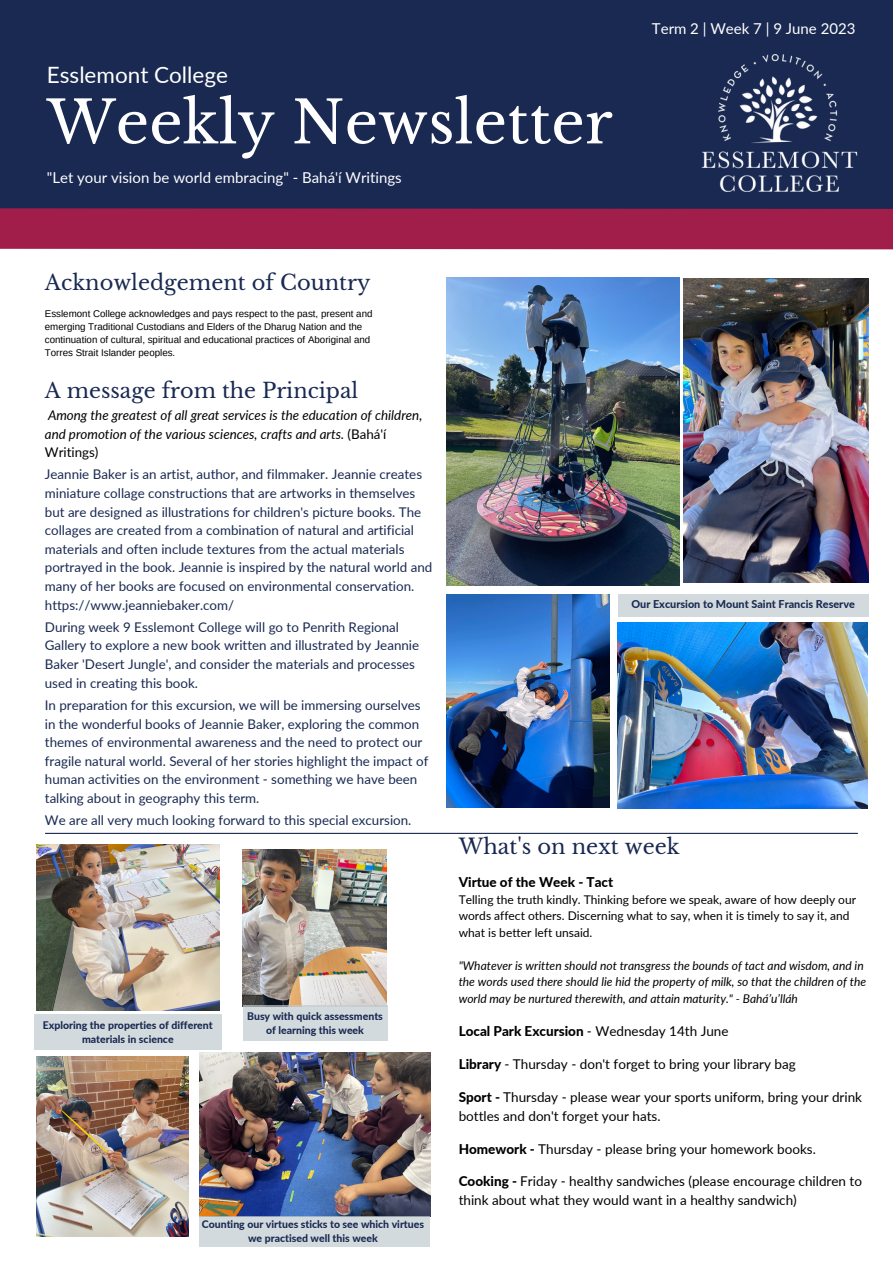
<style>
.page{position:relative;width:893px;height:1264px;background:#fff}
.page>*{position:absolute;margin:0;border:0;box-sizing:border-box;transform-origin:0 0}
.t1{font:58.5px "Libre Baskerville";color:#fff}
.t2{font:22.5px "Lato";color:#fff}
.t3{font:21px "Libre Baskerville";color:#192951}
.t4{font:20.7px "Libre Baskerville";color:#192951}
.t5{font:15px "Lato";color:#fff}
.t6{font:13.5px/18.8px "Lato";color:#000}
.t7{font:800 13.5px "Lato";color:#000}
.t8{font:13.35px/18.6px "Lato";color:#192951}
.t9{font:italic 13.35px/18.6px "Lato";color:#000}
.t10{font:italic 12px/16.5px "Lato";color:#000}
.t11{font:12px/16.5px "Lato";color:#000}
.t12{font:800 10.8px "Lato";color:#192951}
.t13{font:800 10.5px/14px "Lato";color:#192951;text-align:center}
.t14{font:9.75px/13px "Arimo";color:#000}
.s1{font-style:normal}
.s2{font-weight:400}
.s3{font-weight:800}
</style>
<div class="page">
<div style="left:0;top:0;width:892px;height:219px;background:#192951"></div>
<hr style="left:45px;top:832px;width:812px;height:2px;background:#192951">
<img style="left:701px;top:54px;width:157px;height:134px">
<svg style="left:0;top:188px;width:892px;height:62px"></svg>
<img style="left:243px;top:849px;width:144px;height:156px">
<div style="left:243px;top:1005px;width:144px;height:36px;background:#d3dadd"></div>
<div style="left:34px;top:1014px;width:187px;height:36px;background:#d3dadd"></div>
<img style="left:683px;top:278px;width:185px;height:304px">
<img style="left:446px;top:594px;width:163px;height:213px">
<div style="left:618px;top:594px;width:250px;height:22px;background:#d3dadd"></div>
<img style="left:36px;top:844px;width:183px;height:166px">
<img style="left:200px;top:1052px;width:230px;height:164px">
<div style="left:200px;top:1216px;width:230px;height:30px;background:#d3dadd"></div>
<img style="left:446px;top:277px;width:233px;height:308px">
<img style="left:618px;top:622px;width:249px;height:186px">
<img style="left:37px;top:1056px;width:152px;height:180px">
<p class="t2" style="left:47px;top:61px;width:183px">Esslemont College</p>
<p class="t1" style="left:47px;top:87px;width:567px">Weekly Newsletter</p>
<p class="t5" style="left:47px;top:168px;width:356px">"Let your vision be world embracing" - Bahá'í Writings</p>
<p class="t5" style="left:652px;top:19px;width:205px">Term 2 | Week 7 | 9 June 2023</p>
<p class="t3" style="left:45px;top:269px;width:327px">Acknowledgement of Country</p>
<p class="t14" style="left:45px;top:307px;width:329px">Esslemont College acknowledges and pays respect to the past, present and emerging Traditional Custodians and Elders of the Dharug Nation and the continuation of cultural, spiritual and educational practices of Aboriginal and Torres Strait Islander peoples.</p>
<p class="t4" style="left:45px;top:378px;width:315px">A message from the Principal</p>
<p class="t9" style="left:45px;top:405px;width:379px">Among the greatest of all great services is the education of children, and promotion of the various sciences, crafts and arts. <span class="s1">(Bahá'í<br>Writings)</span></p>
<p class="t8" style="left:45px;top:465px;width:389px">Jeannie Baker is an artist, author, and filmmaker. Jeannie creates miniature collage constructions that are artworks in themselves but are designed as illustrations for children's picture books. The collages are created from a combination of natural and artificial materials and often include textures from the actual materials portrayed in the book. Jeannie is inspired by the natural world and many of her books are focused on environmental conservation. https://www.jeanniebaker.com/</p>
<p class="t8" style="left:45px;top:617px;width:376px">During week 9 Esslemont College will go to Penrith Regional Gallery to explore a new book written and illustrated by Jeannie Baker 'Desert Jungle', and consider the materials and processes used in creating this book.</p>
<p class="t8" style="left:45px;top:695px;width:385px">In preparation for this excursion, we will be immersing ourselves in the wonderful books of Jeannie Baker, exploring the common themes of environmental awareness and the need to protect our fragile natural world. Several of her stories highlight the impact of human activities on the environment - something we have been talking about in geography this term.</p>
<p class="t8" style="left:45px;top:810px;width:368px">We are all very much looking forward to this special excursion.</p>
<p class="t12" style="left:631px;top:597px;width:225px">Our Excursion to Mount Saint Francis Reserve</p>
<p class="t13" style="left:43px;top:1017px;width:171px">Exploring the properties of different materials in science</p>
<p class="t13" style="left:247px;top:1009px;width:137px">Busy with quick assessments of learning this week</p>
<p class="t13" style="left:202px;top:1217px;width:224px">Counting our virtues sticks to see which virtues we practised well this week</p>
<p class="t3" style="left:458px;top:833px;width:222px">What's on next week</p>
<p class="t7" style="left:458px;top:874px;width:156px">Virtue of the Week - Tact</p>
<p class="t11" style="left:458px;top:890px;width:399px">Telling the truth kindly. Thinking before we speak, aware of how deeply our words affect others. Discerning what to say, when it is timely to say it, and what is better left unsaid.</p>
<p class="t10" style="left:458px;top:956px;width:409px">"Whatever is written should not transgress the bounds of tact and wisdom, and in the words used there should lie hid the property of milk, so that the children of the world may be nurtured therewith, and attain maturity." - Bahá’u’lláh</p>
<p class="t7" style="left:458px;top:1022px;width:271px">Local Park Excursion <span class="s2">- Wednesday 14th June</span></p>
<p class="t6" style="left:458px;top:1054px;width:338px"><span class="s3">Library</span> - Thursday - don't forget to bring your library bag</p>
<p class="t6" style="left:458px;top:1087px;width:405px"><span class="s3">Sport -</span> Thursday - please wear your sports uniform, bring your drink bottles and don't forget your hats.</p>
<p class="t6" style="left:458px;top:1138px;width:359px"><span class="s3">Homework -</span> Thursday - please bring your homework books.</p>
<p class="t6" style="left:458px;top:1171px;width:405px"><span class="s3">Cooking -</span> Friday - healthy sandwiches (please encourage children to think about what they would want in a healthy sandwich)</p>
</div>
